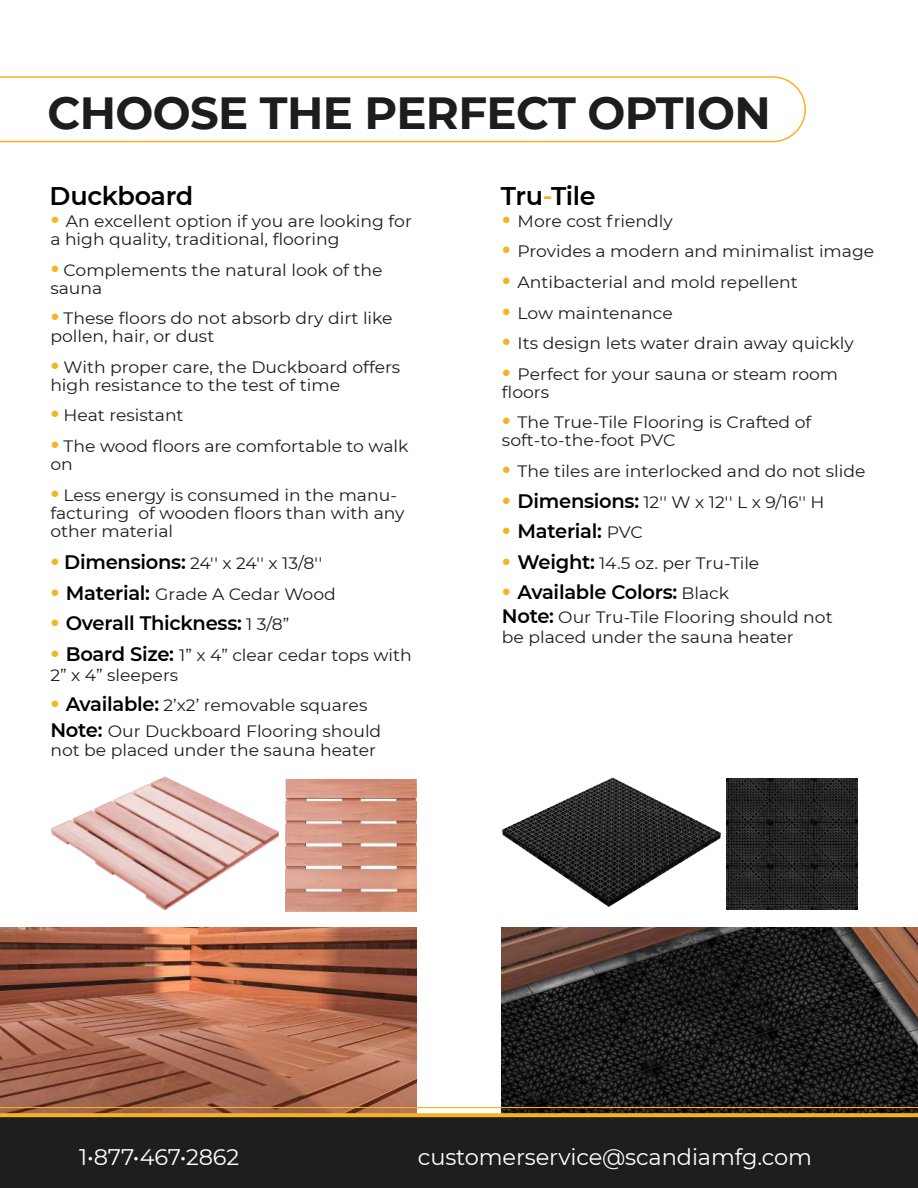
<style>
.page{position:relative;width:918px;height:1188px;background:#fff}
.page>*{position:absolute;margin:0;border:0;box-sizing:border-box;transform-origin:0 0}
.t1{font:700 45px "Montserrat";letter-spacing:-.015em;color:#1d1d1b}
.t2{font:600 25.5px "Montserrat";letter-spacing:-.015em;color:#000}
.t3{font:22.5px "Montserrat";letter-spacing:-.005em;color:#fff}
.t4{font:600 19.5px "Montserrat";letter-spacing:-.015em;color:#000}
.t5{font:16.5px/18px "Montserrat";color:#1d1d1b;scale:1.04 1}
.s1{color:#f9b21f}
.s2{font-weight:700;font-size:25.5px;color:#f9b21f}
.s3{font-weight:600;font-size:19.5px;color:#000}
.s4{font-weight:400;font-size:16.5px;color:#1d1d1b}
</style>
<div class="page">
<img style="left:502px;top:928px;width:416px;height:180px">
<img style="left:0;top:928px;width:416px;height:180px">
<img style="left:502px;top:777px;width:219px;height:130px">
<img style="left:51px;top:776px;width:228px;height:134px">
<img style="left:727px;top:779px;width:131px;height:131px">
<img style="left:285px;top:780px;width:132px;height:131px">
<img style="left:0;top:1108px;width:918px;height:80px">
<svg style="left:0;top:76px;width:806px;height:67px"></svg>
<h1 class="t1" style="left:47px;top:80px;width:725px">CHOOSE THE PERFECT OPTION</h1>
<h2 class="t2" style="left:50px;top:178px;width:145px">Duckboard</h2>
<h2 class="t2" style="left:501px;top:178px;width:97px">Tru<span class="s1">-</span>Tile</h2>
<p class="t5" style="left:50px;top:211px;width:349px"><span class="s2">•</span> An excellent option if you are looking for a high quality, traditional, flooring</p>
<p class="t5" style="left:50px;top:260px;width:321px"><span class="s2">•</span> Complements the natural look of the sauna</p>
<p class="t5" style="left:50px;top:309px;width:331px"><span class="s2">•</span> These floors do not absorb dry dirt like pollen, hair, or dust</p>
<p class="t5" style="left:50px;top:357px;width:338px"><span class="s2">•</span> With proper care, the Duckboard offers high resistance to the test of time</p>
<p class="t5" style="left:50px;top:406px;width:130px"><span class="s2">•</span> Heat resistant</p>
<p class="t5" style="left:50px;top:436px;width:346px"><span class="s2">•</span> The wood floors are comfortable to walk on</p>
<p class="t5" style="left:50px;top:485px;width:342px"><span class="s2">•</span> Less energy is consumed in the manu&shy;facturing of wooden floors than with any other material</p>
<p class="t5" style="left:50px;top:554px;width:263px"><span class="s2">•</span> <span class="s3">Dimensions:</span> 24'' x 24'' x 13/8''</p>
<p class="t5" style="left:50px;top:584px;width:276px"><span class="s2">•</span> <span class="s3">Material:</span> Grade A Cedar Wood</p>
<p class="t4" style="left:50px;top:610px;width:241px"><span class="s2">•</span> Overall Thickness: <span class="s4">1 3/8”</span></p>
<p class="t5" style="left:50px;top:645px;width:349px;line-height:19.8px"><span class="s2">•</span> <span class="s3">Board Size:</span> 1” x 4” clear cedar tops with<br>2” x 4” sleepers</p>
<p class="t5" style="left:50px;top:692px;width:320px;line-height:25.2px"><span class="s2">•</span> <span class="s3">Available:</span> 2’x2’ removable squares<br><span class="s3">Note:</span> Our Duckboard Flooring should</p>
<p class="t5" style="left:50px;top:741px;width:315px">not be placed under the sauna heater</p>
<p class="t5" style="left:502px;top:211px;width:166px"><span class="s2">•</span> More cost friendly</p>
<p class="t5" style="left:502px;top:242px;width:359px"><span class="s2">•</span> Provides a modern and minimalist image</p>
<p class="t5" style="left:502px;top:272px;width:286px"><span class="s2">•</span> Antibacterial and mold repellent</p>
<p class="t5" style="left:502px;top:303px;width:166px"><span class="s2">•</span> Low maintenance</p>
<p class="t5" style="left:502px;top:334px;width:340px"><span class="s2">•</span> Its design lets water drain away quickly</p>
<p class="t5" style="left:502px;top:364px;width:325px"><span class="s2">•</span> Perfect for your sauna or steam room floors</p>
<p class="t5" style="left:502px;top:413px;width:299px"><span class="s2">•</span> The True-Tile Flooring is Crafted of soft-to-the-foot PVC</p>
<p class="t5" style="left:502px;top:461px;width:351px"><span class="s2">•</span> The tiles are interlocked and do not slide</p>
<p class="t5" style="left:502px;top:492px;width:312px"><span class="s2">•</span> <span class="s3">Dimensions:</span> 12'' W x 12'' L x 9/16'' H</p>
<p class="t4" style="left:502px;top:517px;width:142px"><span class="s2">•</span> Material: <span class="s4">PVC</span></p>
<p class="t5" style="left:502px;top:553px;width:249px"><span class="s2">•</span> <span class="s3">Weight:</span> 14.5 oz. per Tru-Tile</p>
<p class="t4" style="left:502px;top:579px;width:229px"><span class="s2">•</span> Available Colors: <span class="s4">Black</span></p>
<p class="t5" style="left:502px;top:606px;width:320px;line-height:19.8px"><span class="s3">Note:</span> Our Tru-Tile Flooring should not be placed under the sauna heater</p>
<h3 class="t3" style="left:79px;top:1141px;width:162px">1•877•467•2862</h3>
<h3 class="t3" style="left:418px;top:1142px;width:396px">customerservice@scandiamfg.com</h3>
</div>
